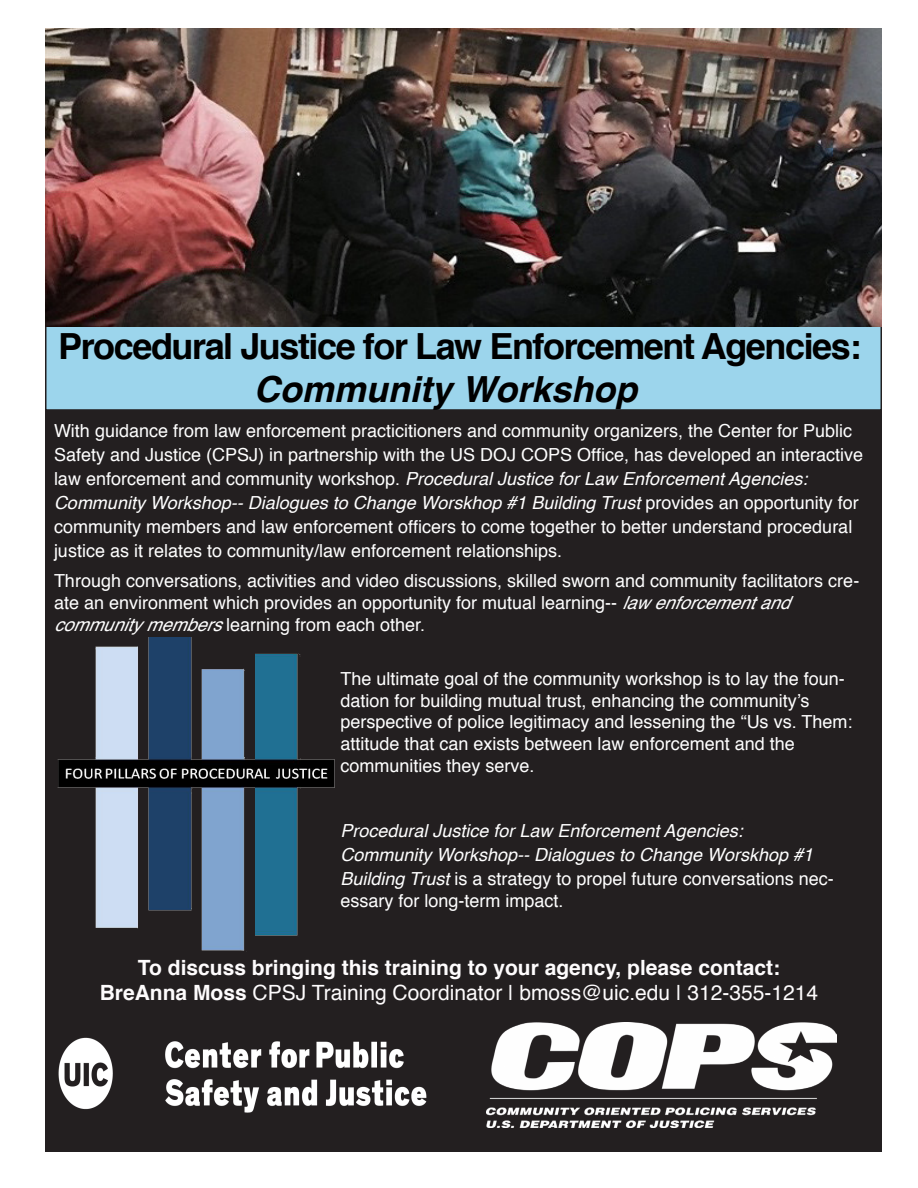
<style>
.page{position:relative;width:918px;height:1188px;background:#fff}
.page>*{position:absolute;margin:0;border:0;box-sizing:border-box;transform-origin:0 0}
.t1{font:700 36px "Helvetica";letter-spacing:-.04em;color:#000}
.t2{font:italic 700 36px "Helvetica";color:#000}
.t3{font:21px "Helvetica";color:#fefcfd}
.t4{font:700 21px "Helvetica";color:#fefcfd}
.t5{font:18px/24px "Helvetica";color:#fff}
.t6{font:italic 18px/24px "Helvetica";color:#fff}
.s1{font-style:italic}
.s2{font-style:normal}
.s3{font-weight:700}
</style>
<div class="page">
<div style="left:45px;top:54px;width:837px;height:1098px;background:#231f20"></div>
<img style="left:58px;top:1037px;width:369px;height:76px">
<img style="left:486px;top:1022px;width:351px;height:106px">
<img style="left:57px;top:638px;width:278px;height:314px">
<div style="left:46px;top:300px;width:835px;height:110px;background:#9cd5ec"></div>
<div style="left:45px;top:299px;width:837px;height:112px;border:2px solid #231f20"></div>
<img style="left:45px;top:28px;width:837px;height:299px">
<p class="t1" style="left:58px;top:317px;width:805px">Procedural Justice for Law Enforcement Agencies:</p>
<p class="t2" style="left:254px;top:359px;width:385px">Community Workshop</p>
<p class="t5" style="left:54px;top:419px;width:811px">With guidance from law enforcement practicitioners and community organizers, the Center for Public<br>Safety and Justice (CPSJ) in partnership with the US DOJ COPS Office, has developed an interactive law enforcement and community workshop. <span class="s1">Procedural Justice for Law Enforcement Agencies:</span></p>
<p class="t5" style="left:54px;top:491px;width:806px"><span class="s1">Community Workshop-- Dialogues to Change Worskhop #1 Building Trust</span> provides an opportunity for community members and law enforcement officers to come together to better understand procedural justice as it relates to community/law enforcement relationships.</p>
<p class="t5" style="left:54px;top:571px;width:807px;line-height:21.6px">Through conversations, activities and video discussions, skilled sworn and community facilitators cre&shy;ate an environment which provides an opportunity for mutual learning-- <span class="s1">lawenforcementand</span></p>
<p class="t5" style="left:54px;top:613px;width:373px"><span class="s1">communitymembers</span>learning from each other.</p>
<p class="t5" style="left:340px;top:669px;width:506px;line-height:21.6px">The ultimate goal of the community workshop is to lay the foun&shy;dation for building mutual trust, enhancing the community’s</p>
<p class="t5" style="left:340px;top:712px;width:513px;line-height:21.6px">perspective of police legitimacy and lessening the “Us vs. Them: attitude that can exists between law enforcement and the</p>
<p class="t5" style="left:340px;top:754px;width:196px">communities they serve.</p>
<p class="t6" style="left:340px;top:819px;width:404px">Procedural Justice for Law Enforcement Agencies:</p>
<p class="t6" style="left:340px;top:843px;width:495px">Community Workshop-- Dialogues to Change Worskhop #1<br>Building Trust <span class="s2">is a strategy to propel future conversations nec-</span></p>
<p class="t5" style="left:340px;top:889px;width:225px">essary for long-term impact.</p>
<p class="t4" style="left:138px;top:951px;width:644px">To discuss bringing this training to your agency, please contact:</p>
<p class="t3" style="left:100px;top:977px;width:720px"><span class="s3">BreAnna Moss</span> CPSJ Training Coordinator | bmoss@uic.edu | 312-355-1214</p>
</div>
